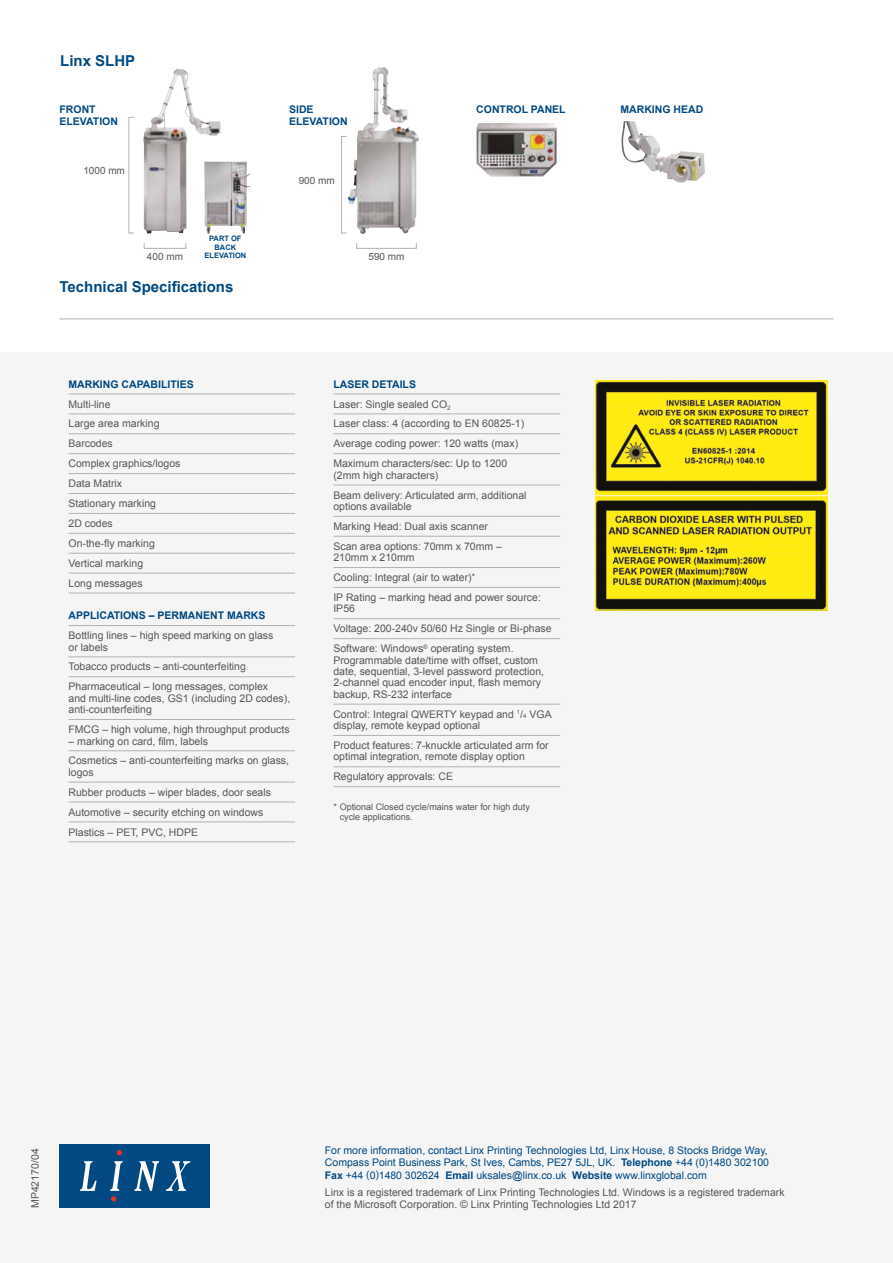
<style>
.page{position:relative;width:893px;height:1263px;background:#fff}
.page>*{position:absolute;margin:0;border:0;box-sizing:border-box;transform-origin:0 0}
.t1{font:700 15px "Arial";color:#004982}
.t2{font:10.5px/20px "Arial";color:#575756}
.t3{font:10.5px/12.6px "Arial";color:#004982}
.t4{font:700 10.5px/12px "Arial";color:#004982}
.t5{font:10.05px "Arial";color:#575756}
.t6{font:9px/10.5px "Arial";color:#575756}
.t7{font:700 7.5px/8.2px "Arial";color:#004982;text-align:center}
.s1{font-weight:700;color:#004982}
.s2{font-size:9px}
.s3{font-size:6.15px}
.s4{font-weight:700}
</style>
<div class="page">
<div style="left:0;top:352px;width:893px;height:911px;background:#f5f5f5"></div>
<div style="left:59px;top:1144px;width:150px;height:64px;background:#004982"></div>
<svg style="left:80px;top:1161px;width:17px;height:30px"></svg>
<svg style="left:134px;top:1161px;width:25px;height:30px"></svg>
<svg style="left:166px;top:1161px;width:24px;height:30px"></svg>
<svg style="left:117px;top:1150px;width:5px;height:5px"></svg>
<svg style="left:110px;top:1161px;width:13px;height:40px"></svg>
<hr style="left:60px;top:319px;width:773px;height:1px;background:#b3b2b2">
<hr style="left:68px;top:394px;width:227px;height:1px;background:#b3b2b2">
<hr style="left:68px;top:413px;width:227px;height:1px;background:#b3b2b2">
<hr style="left:68px;top:433px;width:227px;height:1px;background:#b3b2b2">
<hr style="left:68px;top:453px;width:227px;height:1px;background:#b3b2b2">
<hr style="left:68px;top:473px;width:227px;height:1px;background:#b3b2b2">
<hr style="left:68px;top:493px;width:227px;height:1px;background:#b3b2b2">
<hr style="left:68px;top:513px;width:227px;height:1px;background:#b3b2b2">
<hr style="left:68px;top:533px;width:227px;height:1px;background:#b3b2b2">
<hr style="left:68px;top:553px;width:227px;height:1px;background:#b3b2b2">
<hr style="left:68px;top:573px;width:227px;height:1px;background:#b3b2b2">
<hr style="left:68px;top:593px;width:227px;height:1px;background:#b3b2b2">
<hr style="left:68px;top:625px;width:227px;height:1px;background:#b3b2b2">
<hr style="left:68px;top:656px;width:227px;height:1px;background:#b3b2b2">
<hr style="left:68px;top:676px;width:227px;height:1px;background:#b3b2b2">
<hr style="left:68px;top:719px;width:227px;height:1px;background:#b3b2b2">
<hr style="left:68px;top:750px;width:227px;height:1px;background:#b3b2b2">
<hr style="left:68px;top:782px;width:227px;height:1px;background:#b3b2b2">
<hr style="left:68px;top:802px;width:227px;height:1px;background:#b3b2b2">
<hr style="left:68px;top:821px;width:227px;height:1px;background:#b3b2b2">
<hr style="left:68px;top:841px;width:227px;height:1px;background:#b3b2b2">
<hr style="left:333px;top:394px;width:227px;height:1px;background:#b3b2b2">
<hr style="left:333px;top:413px;width:227px;height:1px;background:#b3b2b2">
<hr style="left:333px;top:433px;width:227px;height:1px;background:#b3b2b2">
<hr style="left:333px;top:453px;width:227px;height:1px;background:#b3b2b2">
<hr style="left:333px;top:485px;width:227px;height:1px;background:#b3b2b2">
<hr style="left:333px;top:516px;width:227px;height:1px;background:#b3b2b2">
<hr style="left:333px;top:536px;width:227px;height:1px;background:#b3b2b2">
<hr style="left:333px;top:567px;width:227px;height:1px;background:#b3b2b2">
<hr style="left:333px;top:587px;width:227px;height:1px;background:#b3b2b2">
<hr style="left:333px;top:618px;width:227px;height:1px;background:#b3b2b2">
<hr style="left:333px;top:638px;width:227px;height:1px;background:#b3b2b2">
<hr style="left:333px;top:704px;width:227px;height:1px;background:#b3b2b2">
<hr style="left:333px;top:735px;width:227px;height:1px;background:#b3b2b2">
<hr style="left:333px;top:766px;width:227px;height:1px;background:#b3b2b2">
<hr style="left:333px;top:786px;width:227px;height:1px;background:#b3b2b2">
<img style="left:595px;top:381px;width:232px;height:229px">
<img style="left:353px;top:67px;width:29px;height:117px">
<img style="left:621px;top:121px;width:84px;height:62px">
<img style="left:476px;top:123px;width:81px;height:54px">
<img style="left:143px;top:69px;width:47px;height:165px">
<div style="left:144px;top:243px;width:42px;height:6px;border:1px solid #b3b2b2"></div>
<div style="left:356px;top:243px;width:61px;height:6px;border:1px solid #b3b2b2"></div>
<div style="left:128px;top:117px;width:6px;height:116px;border:1px solid #b3b2b2"></div>
<div style="left:341px;top:136px;width:6px;height:97px;border:1px solid #b3b2b2"></div>
<img style="left:204px;top:162px;width:46px;height:72px">
<h1 class="t1" style="left:60px;top:51px;width:77px">LINX SLHP</h1>
<p class="t4" style="left:60px;top:104px;width:60px">FRONT<br>ELEVATION</p>
<p class="t4" style="left:289px;top:104px;width:60px">SIDE<br>ELEVATION</p>
<p class="t4" style="left:476px;top:104px;width:91px">CONTROL PANEL</p>
<p class="t4" style="left:620px;top:104px;width:84px">MARKING HEAD</p>
<p class="t5" style="left:83px;top:164px;width:43px">1000 mm</p>
<p class="t5" style="left:299px;top:174px;width:38px">900 mm</p>
<p class="t7" style="left:204px;top:235px;width:43px">PART OF<br>BACK<br>ELEVATION</p>
<p class="t5" style="left:147px;top:250px;width:38px">400 mm</p>
<p class="t5" style="left:368px;top:250px;width:38px">590 mm</p>
<h1 class="t1" style="left:60px;top:276px;width:175px">TECHNICAL SPECIFICATIONS</h1>
<p class="t4" style="left:68px;top:378px;width:17px">MARKING</p>
<p class="t4" style="left:122px;top:378px;width:9px">CAPA</p>
<p class="t4" style="left:151px;top:378px;width:14px">BILITIES</p>
<p class="t2" style="left:68px;top:394px;width:114px">Multi-line<br>Large area marking<br>Barcodes<br>Complex graphics/logos<br>Data Matrix<br>Stationary marking<br>2D codes<br>On-the-fly marking<br>Vertical marking<br>Long messages</p>
<p class="t4" style="left:68px;top:610px;width:15px">APPLICATIONS</p>
<p class="t4" style="left:149px;top:610px;width:18px">– PERMANENT</p>
<p class="t4" style="left:227px;top:610px;width:9px">MARKS</p>
<p class="t2" style="left:68px;top:630px;width:206px;line-height:11.4px">Bottling lines – high speed marking on glass or labels</p>
<p class="t2" style="left:68px;top:657px;width:201px">Tobacco products – anti‑counterfeiting<br>Pharmaceutical – long messages, complex</p>
<p class="t2" style="left:68px;top:692px;width:223px;line-height:11.4px">and multi‑line codes, GS1 (including 2D codes), anti-counterfeiting</p>
<p class="t2" style="left:68px;top:719px;width:223px">FMCG – high volume, high throughput products</p>
<p class="t2" style="left:68px;top:731px;width:222px">– marking on card, film, labels<br>Cosmetics – anti‑counterfeiting marks on glass,</p>
<p class="t2" style="left:68px;top:762px;width:204px">logos<br>Rubber products – wiper blades, door seals<br>Automotive – security etching on windows<br>Plastics – PET, PVC, HDPE</p>
<p class="t2" style="left:333px;top:374px;width:192px;text-indent:39px"><span class="s1">DETAILS<br></span>Laser: Single sealed CO<sub>2<br></sub>Laser class: 4 (according to EN 60825-1)<br>Average coding power: 120 watts (max)<br>Maximum characters/sec: Up to 1200</p>
<p class="t2" style="left:333px;top:465px;width:195px">(2mm high characters)<br>Beam delivery: Articulated arm, additional</p>
<p class="t2" style="left:333px;top:496px;width:170px">options available<br>Marking Head: Dual axis scanner<br>Scan area options: 70mm x 70mm –</p>
<p class="t2" style="left:333px;top:548px;width:209px">210mm x 210mm<br>Cooling: Integral (air to water)<span class="s2">*<br></span>IP Rating – marking head and power source:</p>
<p class="t2" style="left:333px;top:599px;width:220px">IP56<br>Voltage: 200-240v 50/60 Hz Single or Bi-phase<br>Software: Windows<sup>®</sup> operating system.</p>
<p class="t2" style="left:333px;top:654px;width:212px;line-height:11.4px">Programmable date/time with offset, custom date, sequential, 3-level password protection, 2-channel quad encoder input, flash memory backup, RS-232 interface</p>
<p class="t2" style="left:333px;top:708px;width:220px;line-height:11.4px">Control: Integral QWERTY keypad and <sup>1</sup>/<span class="s3">4</span> VGA display, remote keypad optional</p>
<p class="t2" style="left:333px;top:740px;width:217px;line-height:11.4px">Product features: 7-knuckle articulated arm for optimal integration, remote display option</p>
<p class="t2" style="left:333px;top:767px;width:121px">Regulatory approvals: CE</p>
<p class="t6" style="left:340px;top:801px;width:192px;text-indent:-6px">* Optional Closed cycle/mains water for high duty cycle applications.</p>
<p class="t4" style="left:333px;top:378px;width:15px">LASER</p>
<p class="t2" style="left:25px;top:1208px;width:61px;rotate:-90deg">MP42170/04</p>
<p class="t3" style="left:325px;top:1144px;width:446px">For more information, contact Linx Printing Technologies Ltd, Linx House, 8 Stocks Bridge Way,<br>Compass Point Business Park, St Ives, Cambs, PE27 5JL, UK. <span class="s4">TELEPHONE</span> +44 (0)1480 302100<br><span class="s4">FAX</span> +44 (0)1480 302624 <span class="s4">EMAIL</span> uksales@linx.co.uk <span class="s4">WEBSITE</span> www.linxglobal.com</p>
<p class="t2" style="left:325px;top:1186px;width:461px;line-height:12.6px">Linx is a registered trademark of Linx Printing Technologies Ltd. Windows is a registered trademark of the Microsoft Corporation. © Linx Printing Technologies Ltd 2017</p>
</div>
